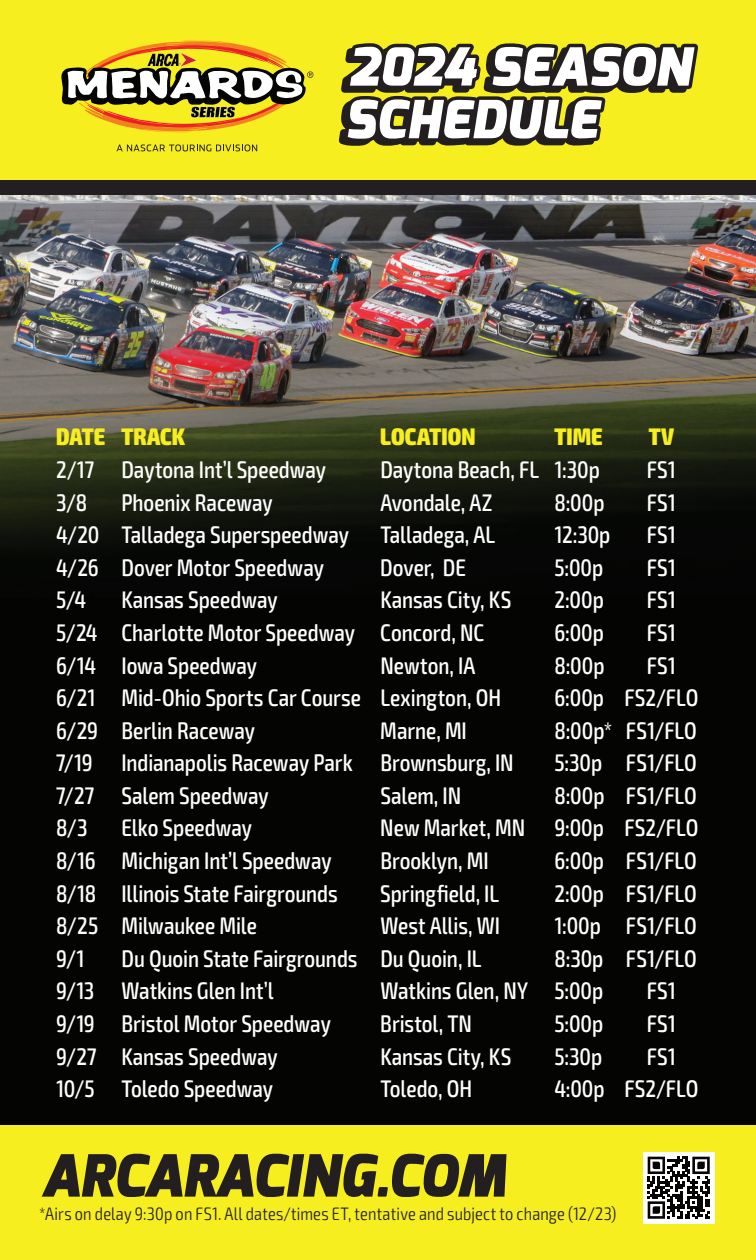
<style>
.page{position:relative;width:756px;height:1260px;background:#fff}
.page>*{position:absolute;margin:0;border:0;box-sizing:border-box;transform-origin:0 0}
.t1{font:500 condensed 24px "Exo 2";color:#fff}
.t2{font:900 condensed 24px "Exo 2";color:#f7ee1f}
.t3{font:300 condensed 18px "Exo 2";letter-spacing:.01em;color:#231f20}
</style>
<div class="page">
<img style="left:0;top:194px;width:756px;height:931px">
<div style="left:0;top:0;width:756px;height:189px;background:#f7ee1f"></div>
<div style="left:0;top:1125px;width:756px;height:135px;background:#f7ee1f"></div>
<div style="left:0;top:180px;width:756px;height:14px;background:#231f20"></div>
<svg style="left:117px;top:144px;width:140px;height:7px"></svg>
<svg style="left:61px;top:40px;width:252px;height:93px"></svg>
<svg style="left:335px;top:43px;width:368px;height:159px"></svg>
<svg style="left:42px;top:1154px;width:465px;height:43px"></svg>
<div style="left:643px;top:1152px;width:72px;height:72px;background:#fff"></div>
<svg style="left:648px;top:1157px;width:62px;height:62px"></svg>
<p class="t2" style="left:56px;top:422px;width:131px">DATE TRACK</p>
<p class="t2" style="left:380px;top:422px;width:97px">LOCATION</p>
<p class="t2" style="left:554px;top:422px;width:50px">TIME</p>
<p class="t2" style="left:649px;top:422px;width:27px">TV</p>
<p class="t1" style="left:56px;top:455px;width:272px">2/17 Daytona Int’l Speedway</p>
<p class="t1" style="left:380px;top:455px;width:221px">Daytona Beach, FL 1:30p</p>
<p class="t1" style="left:647px;top:455px;width:31px">FS1</p>
<p class="t1" style="left:56px;top:488px;width:33px">3/8</p>
<p class="t1" style="left:121px;top:488px;width:153px">Phoenix Raceway</p>
<p class="t1" style="left:380px;top:488px;width:114px">Avondale, AZ</p>
<p class="t1" style="left:554px;top:488px;width:52px">8:00p</p>
<p class="t1" style="left:647px;top:488px;width:31px">FS1</p>
<p class="t1" style="left:56px;top:521px;width:295px">4/20 Talladega Superspeedway</p>
<p class="t1" style="left:380px;top:521px;width:116px">Talladega, AL</p>
<p class="t1" style="left:554px;top:521px;width:57px">12:30p</p>
<p class="t1" style="left:647px;top:521px;width:31px">FS1</p>
<p class="t1" style="left:56px;top:553px;width:269px">4/26 Dover Motor Speedway</p>
<p class="t1" style="left:380px;top:553px;width:87px">Dover, DE</p>
<p class="t1" style="left:554px;top:553px;width:50px">5:00p</p>
<p class="t1" style="left:647px;top:553px;width:31px">FS1</p>
<p class="t1" style="left:56px;top:586px;width:32px">5/4</p>
<p class="t1" style="left:121px;top:586px;width:158px">Kansas Speedway</p>
<p class="t1" style="left:380px;top:586px;width:133px">Kansas City, KS</p>
<p class="t1" style="left:554px;top:586px;width:51px">2:00p</p>
<p class="t1" style="left:647px;top:586px;width:31px">FS1</p>
<p class="t1" style="left:56px;top:618px;width:430px">5/24 Charlotte Motor Speedway Concord, NC</p>
<p class="t1" style="left:554px;top:618px;width:51px">6:00p</p>
<p class="t1" style="left:647px;top:618px;width:31px">FS1</p>
<p class="t1" style="left:56px;top:651px;width:203px">6/14 Iowa Speedway</p>
<p class="t1" style="left:380px;top:651px;width:97px">Newton, IA</p>
<p class="t1" style="left:554px;top:651px;width:52px">8:00p</p>
<p class="t1" style="left:647px;top:651px;width:31px">FS1</p>
<p class="t1" style="left:56px;top:684px;width:447px">6/21 Mid-Ohio Sports Car Course Lexington, OH</p>
<p class="t1" style="left:554px;top:684px;width:146px">6:00p FS2/FLO</p>
<p class="t1" style="left:56px;top:716px;width:200px">6/29 Berlin Raceway</p>
<p class="t1" style="left:380px;top:716px;width:88px">Marne, MI</p>
<p class="t1" style="left:554px;top:716px;width:144px">8:00p* FS1/FLO</p>
<p class="t1" style="left:56px;top:749px;width:459px">7/19 Indianapolis Raceway Park Brownsburg, IN</p>
<p class="t1" style="left:554px;top:749px;width:144px">5:30p FS1/FLO</p>
<p class="t1" style="left:56px;top:781px;width:214px">7/27 Salem Speedway</p>
<p class="t1" style="left:380px;top:781px;width:82px">Salem, IN</p>
<p class="t1" style="left:554px;top:781px;width:144px">8:00p FS1/FLO</p>
<p class="t1" style="left:56px;top:814px;width:33px">8/3</p>
<p class="t1" style="left:121px;top:814px;width:132px">Elko Speedway</p>
<p class="t1" style="left:380px;top:814px;width:320px">New Market, MN 9:00p FS2/FLO</p>
<p class="t1" style="left:56px;top:847px;width:277px">8/16 Michigan Int’l Speedway</p>
<p class="t1" style="left:380px;top:847px;width:110px">Brooklyn, MI</p>
<p class="t1" style="left:554px;top:847px;width:144px">6:00p FS1/FLO</p>
<p class="t1" style="left:56px;top:879px;width:283px">8/18 Illinois State Fairgrounds</p>
<p class="t1" style="left:380px;top:879px;width:120px">Springfield, IL</p>
<p class="t1" style="left:554px;top:879px;width:144px">2:00p FS1/FLO</p>
<p class="t1" style="left:56px;top:912px;width:202px">8/25 Milwaukee Mile</p>
<p class="t1" style="left:380px;top:912px;width:121px">West Allis, WI</p>
<p class="t1" style="left:554px;top:912px;width:144px">1:00p FS1/FLO</p>
<p class="t1" style="left:56px;top:944px;width:30px">9/1</p>
<p class="t1" style="left:121px;top:944px;width:362px">Du Quoin State Fairgrounds Du Quoin, IL</p>
<p class="t1" style="left:554px;top:944px;width:144px">8:30p FS1/FLO</p>
<p class="t1" style="left:56px;top:977px;width:219px">9/13 Watkins Glen Int’l</p>
<p class="t1" style="left:380px;top:977px;width:224px">Watkins Glen, NY 5:00p</p>
<p class="t1" style="left:647px;top:977px;width:31px">FS1</p>
<p class="t1" style="left:56px;top:1010px;width:276px">9/19 Bristol Motor Speedway</p>
<p class="t1" style="left:380px;top:1010px;width:93px">Bristol, TN</p>
<p class="t1" style="left:554px;top:1010px;width:50px">5:00p</p>
<p class="t1" style="left:647px;top:1010px;width:31px">FS1</p>
<p class="t1" style="left:56px;top:1042px;width:223px">9/27 Kansas Speedway</p>
<p class="t1" style="left:380px;top:1042px;width:133px">Kansas City, KS</p>
<p class="t1" style="left:554px;top:1042px;width:49px">5:30p</p>
<p class="t1" style="left:647px;top:1042px;width:31px">FS1</p>
<p class="t1" style="left:56px;top:1075px;width:219px">10/5 Toledo Speedway</p>
<p class="t1" style="left:380px;top:1075px;width:93px">Toledo, OH</p>
<p class="t1" style="left:554px;top:1075px;width:146px">4:00p FS2/FLO</p>
<p class="t3" style="left:39px;top:1204px;width:579px">*Airs on delay 9:30p on FS1. All dates/times ET, tentative and subject to change (12/23)</p>
</div>
